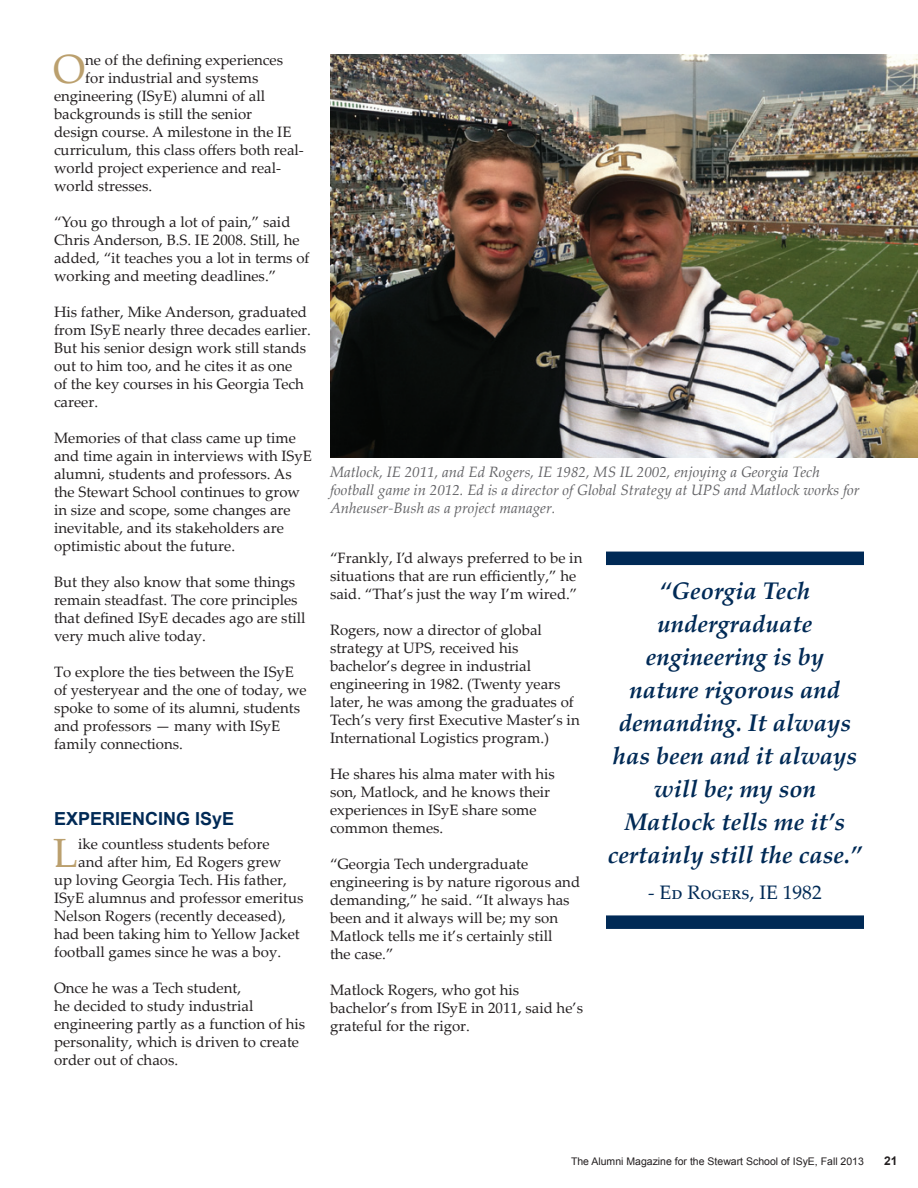
<style>
.page{position:relative;width:918px;height:1188px;background:#fff}
.page>*{position:absolute;margin:0;border:0;box-sizing:border-box;transform-origin:0 0}
.t1{font:40.8px "Palatino Linotype";color:#bba06e}
.t2{font:italic 700 24px/33px "Palatino Linotype";color:#002a56;text-align:center}
.t3{font:19.5px "Palatino Linotype";color:#002a56}
.t4{font:700 18px "Arial";color:#002a56}
.t5{font:15px/18px "Palatino Linotype";color:#231f20}
.t6{font:italic 15px/18px "Palatino Linotype";color:#636366}
.t7{font:700 12px "Arial";color:#231f20}
.t8{font:10.5px "Arial";color:#231f20}
</style>
<div class="page">
<img style="left:330px;top:54px;width:588px;height:403px">
<div style="left:606px;top:552px;width:258px;height:13px;background:#002a56"></div>
<div style="left:606px;top:915px;width:258px;height:14px;background:#002a56"></div>
<h1 class="t1" style="left:53px;top:40px;width:34px">O</h1>
<p class="t5" style="left:85px;top:50px;width:200px">ne of the defining experiences</p>
<p class="t5" style="left:85px;top:68px;width:175px">for industrial and systems</p>
<p class="t5" style="left:54px;top:86px;width:213px">engineering (ISyE) alumni of all</p>
<p class="t5" style="left:54px;top:104px;width:200px">backgrounds is still the senior</p>
<p class="t5" style="left:54px;top:122px;width:239px">design course. A milestone in the IE</p>
<p class="t5" style="left:54px;top:140px;width:251px">curriculum, this class offers both real-</p>
<p class="t5" style="left:54px;top:158px;width:229px">world project experience and real-</p>
<p class="t5" style="left:54px;top:176px;width:100px">world stresses.</p>
<p class="t5" style="left:54px;top:212px;width:257px">“You go through a lot of pain,” said Chris Anderson, B.S. IE 2008. Still, he added, “it teaches you a lot in terms of working and meeting deadlines.”</p>
<p class="t5" style="left:54px;top:302px;width:258px">His father, Mike Anderson, graduated from ISyE nearly three decades earlier.<br>But his senior design work still stands out to him too, and he cites it as one<br>of the key courses in his Georgia Tech career.</p>
<p class="t5" style="left:54px;top:428px;width:260px">Memories of that class came up time and time again in interviews with ISyE alumni, students and professors. As the Stewart School continues to grow in size and scope, some changes are inevitable, and its stakeholders are optimistic about the future.</p>
<p class="t5" style="left:54px;top:572px;width:253px">But they also know that some things remain steadfast. The core principles that defined ISyE decades ago are still very much alive today.</p>
<p class="t5" style="left:54px;top:662px;width:254px">To explore the ties between the ISyE of yesteryear and the one of today, we spoke to some of its alumni, students and professors — many with ISyE family connections.</p>
<p class="t4" style="left:54px;top:806px;width:36px">EXPERIENCING</p>
<p class="t4" style="left:195px;top:806px;width:41px">ISYE</p>
<h1 class="t1" style="left:53px;top:824px;width:26px">L</h1>
<p class="t5" style="left:78px;top:835px;width:193px">ike countless students before</p>
<p class="t5" style="left:78px;top:853px;width:205px">and after him, Ed Rogers grew</p>
<p class="t5" style="left:54px;top:871px;width:234px">up loving Georgia Tech. His father,</p>
<p class="t5" style="left:54px;top:889px;width:251px">ISyE alumnus and professor emeritus</p>
<p class="t5" style="left:54px;top:907px;width:233px">Nelson Rogers (recently deceased),</p>
<p class="t5" style="left:54px;top:925px;width:247px">had been taking him to Yellow Jacket</p>
<p class="t5" style="left:54px;top:943px;width:229px">football games since he was a boy.</p>
<p class="t5" style="left:54px;top:979px;width:253px">Once he was a Tech student,<br>he decided to study industrial engineering partly as a function of his personality, which is driven to create order out of chaos.</p>
<p class="t6" style="left:330px;top:462px;width:531px">Matlock, IE 2011, and Ed Rogers, IE 1982, MS IL 2002, enjoying a Georgia Tech football game in 2012. Ed is a director of Global Strategy at UPS and Matlock works for<br>Anheuser-Bush as a project manager.</p>
<p class="t5" style="left:330px;top:548px;width:254px">“Frankly, I’d always preferred to be in situations that are run efficiently,” he said. “That’s just the way I’m wired.”</p>
<p class="t5" style="left:330px;top:620px;width:251px">Rogers, now a director of global strategy at UPS, received his bachelor’s degree in industrial engineering in 1982. (Twenty years later, he was among the graduates of Tech’s very first Executive Master’s in International Logistics program.)</p>
<p class="t5" style="left:330px;top:764px;width:226px">He shares his alma mater with his son, Matlock, and he knows their experiences in ISyE share some common themes.</p>
<p class="t5" style="left:330px;top:854px;width:252px">“Georgia Tech undergraduate engineering is by nature rigorous and demanding,” he said. “It always has been and it always will be; my son<br>Matlock tells me it’s certainly still<br>the case.”</p>
<p class="t5" style="left:330px;top:980px;width:255px">Matlock Rogers, who got his bachelor’s from ISyE in 2011, said he’s grateful for the rigor.</p>
<h2 class="t2" style="left:608px;top:573px;width:256px">“Georgia Tech undergraduate engineering is by<br>nature rigorous and demanding. It always has been and it always will be; my son<br>Matlock tells me it’s certainly still the case.”</h2>
<h3 class="t3" style="left:648px;top:879px;width:175px">- Ed Rogers, IE 1982</h3>
<p class="t8" style="left:571px;top:1154px;width:294px">The Alumni Magazine for the Stewart School of ISyE, Fall 2013</p>
<p class="t7" style="left:884px;top:1153px;width:15px">21</p>
</div>
